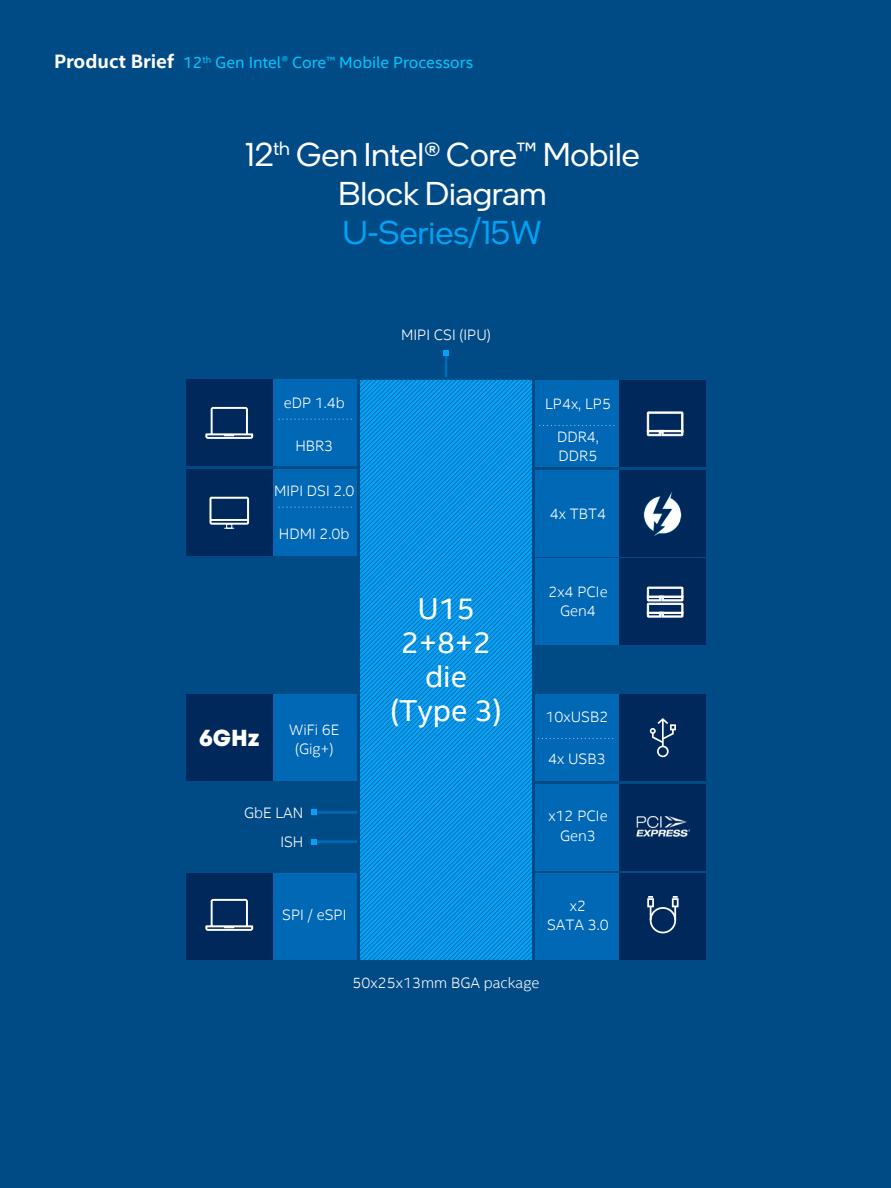
<style>
.page{position:relative;width:891px;height:1188px;background:#004a86}
.page>*{position:absolute;margin:0;border:0;box-sizing:border-box;transform-origin:0 0}
.Section{font:33px/39px "Intel One Display";color:#fff;text-align:center}
.Section-2{font:33px "Intel One Display";color:#00a3f6}
.t1{font:30.3px/33.9px "Intel Clear";color:#fff;text-align:center}
.t2{font:800 23.1px "Code Next";color:#fff}
.Section-3{font:700 19.5px "Intel Clear";color:#fff}
.Section-4{font:16.35px "Intel Clear";color:#00c7fd}
.t3{font:300 15.15px/19.6px "Intel Clear";color:#fff;text-align:center}
</style>
<div class="page">
<svg style="left:361px;top:380px;width:171px;height:580px;background:#0692e0"></svg>
<div style="left:535px;top:784px;width:171px;height:86px;background:#0068b5"></div>
<div style="left:535px;top:873px;width:171px;height:87px;background:#0068b5"></div>
<div style="left:535px;top:381px;width:171px;height:86px;background:#0068b5"></div>
<div style="left:535px;top:470px;width:171px;height:86px;background:#0068b5"></div>
<div style="left:620px;top:784px;width:86px;height:86px;background:#00285a"></div>
<svg style="left:540px;top:425px;width:75px;height:1px"></svg>
<div style="left:186px;top:380px;width:171px;height:86px;background:#0068b5"></div>
<div style="left:186px;top:380px;width:86px;height:86px;background:#00285a"></div>
<div style="left:186px;top:469px;width:171px;height:87px;background:#0068b5"></div>
<div style="left:186px;top:469px;width:86px;height:87px;background:#00285a"></div>
<svg style="left:278px;top:507px;width:73px;height:1px"></svg>
<svg style="left:278px;top:419px;width:73px;height:1px"></svg>
<svg style="left:205px;top:407px;width:48px;height:32px"></svg>
<svg style="left:210px;top:497px;width:39px;height:32px"></svg>
<div style="left:535px;top:694px;width:171px;height:87px;background:#0068b5"></div>
<img style="left:636px;top:815px;width:54px;height:22px">
<div style="left:186px;top:873px;width:171px;height:87px;background:#0068b5"></div>
<div style="left:186px;top:873px;width:86px;height:87px;background:#00285a"></div>
<div style="left:186px;top:695px;width:171px;height:86px;background:#0068b5"></div>
<div style="left:186px;top:695px;width:86px;height:86px;background:#00285a"></div>
<div style="left:535px;top:559px;width:171px;height:86px;background:#0068b5"></div>
<div style="left:620px;top:694px;width:86px;height:87px;background:#00285a"></div>
<svg style="left:649px;top:718px;width:27px;height:40px"></svg>
<svg style="left:205px;top:899px;width:48px;height:32px"></svg>
<hr style="left:317px;top:811px;width:40px;height:3px;background:#0068b5">
<svg style="left:311px;top:809px;width:6px;height:6px"></svg>
<hr style="left:445px;top:356px;width:2px;height:22px;background:#0068b5">
<svg style="left:443px;top:350px;width:6px;height:6px"></svg>
<hr style="left:317px;top:840px;width:40px;height:3px;background:#0068b5">
<svg style="left:311px;top:839px;width:6px;height:6px"></svg>
<div style="left:620px;top:381px;width:86px;height:86px;background:#00285a"></div>
<svg style="left:647px;top:412px;width:36px;height:24px"></svg>
<div style="left:647px;top:430px;width:36px;height:2px;border:1px solid #fff"></div>
<div style="left:620px;top:559px;width:86px;height:86px;background:#00285a"></div>
<svg style="left:647px;top:587px;width:36px;height:30px"></svg>
<div style="left:647px;top:596px;width:36px;height:1px;border:1px solid #fff"></div>
<div style="left:620px;top:470px;width:86px;height:86px;background:#00285a"></div>
<img style="left:643px;top:492px;width:39px;height:44px">
<svg style="left:538px;top:738px;width:75px;height:1px"></svg>
<div style="left:620px;top:873px;width:86px;height:87px;background:#00285a"></div>
<div style="left:647px;top:898px;width:7px;height:9px;border:2px solid #fff"></div>
<div style="left:672px;top:898px;width:7px;height:9px;border:2px solid #fff"></div>
<svg style="left:650px;top:906px;width:2px;height:10px"></svg>
<svg style="left:674px;top:906px;width:2px;height:10px"></svg>
<div style="left:650px;top:907px;width:26px;height:26px;border:2px solid #fff;border-radius:50%"></div>
<p class="Section-3" style="left:54px;top:48px;width:122px">Product Brief</p>
<p class="Section-4" style="left:183px;top:51px;width:292px">12<sup>th</sup> Gen Intel® Core™ Mobile Processors</p>
<p class="Section" style="left:245px;top:134px;width:396px">12<sup>th</sup> Gen Intel® Core™ Mobile<br>Block Diagram</p>
<p class="Section-2" style="left:343px;top:212px;width:201px">U-Series/15W</p>
<p class="t3" style="left:284px;top:393px;width:63px">eDP 1.4b</p>
<p class="t3" style="left:295px;top:436px;width:39px">HBR3</p>
<p class="t3" style="left:274px;top:481px;width:82px">MIPI DSI 2.0</p>
<p class="t3" style="left:279px;top:524px;width:72px">HDMI 2.0b</p>
<p class="t2" style="left:199px;top:723px;width:62px">6GHz</p>
<p class="t3" style="left:289px;top:719px;width:52px">WiFi 6E (Gig+)</p>
<p class="t3" style="left:401px;top:324px;width:91px">MIPI CSI (IPU)</p>
<p class="t1" style="left:391px;top:591px;width:113px">U15<br>2+8+2 die (Type 3)</p>
<p class="t3" style="left:545px;top:386px;width:68px;line-height:33px">LP4x, LP5<br>DDR4,</p>
<p class="t3" style="left:559px;top:446px;width:40px">DDR5</p>
<p class="t3" style="left:550px;top:504px;width:58px">4x TBT4</p>
<p class="t3" style="left:548px;top:581px;width:61px">2x4 PCIe<br>Gen4</p>
<p class="t3" style="left:546px;top:706px;width:64px">10xUSB2</p>
<p class="t3" style="left:548px;top:749px;width:59px">4x USB3</p>
<p class="t3" style="left:244px;top:798px;width:61px;line-height:29.2px;text-align:right">GbE LAN<br>ISH</p>
<p class="t3" style="left:548px;top:806px;width:61px">x12 PCIe<br>Gen3</p>
<p class="t3" style="left:282px;top:904px;width:66px">SPI / eSPI</p>
<p class="t3" style="left:547px;top:895px;width:63px">x2<br>SATA 3.0</p>
<p class="t3" style="left:353px;top:972px;width:188px">50x25x13mm BGA package</p>
</div>
